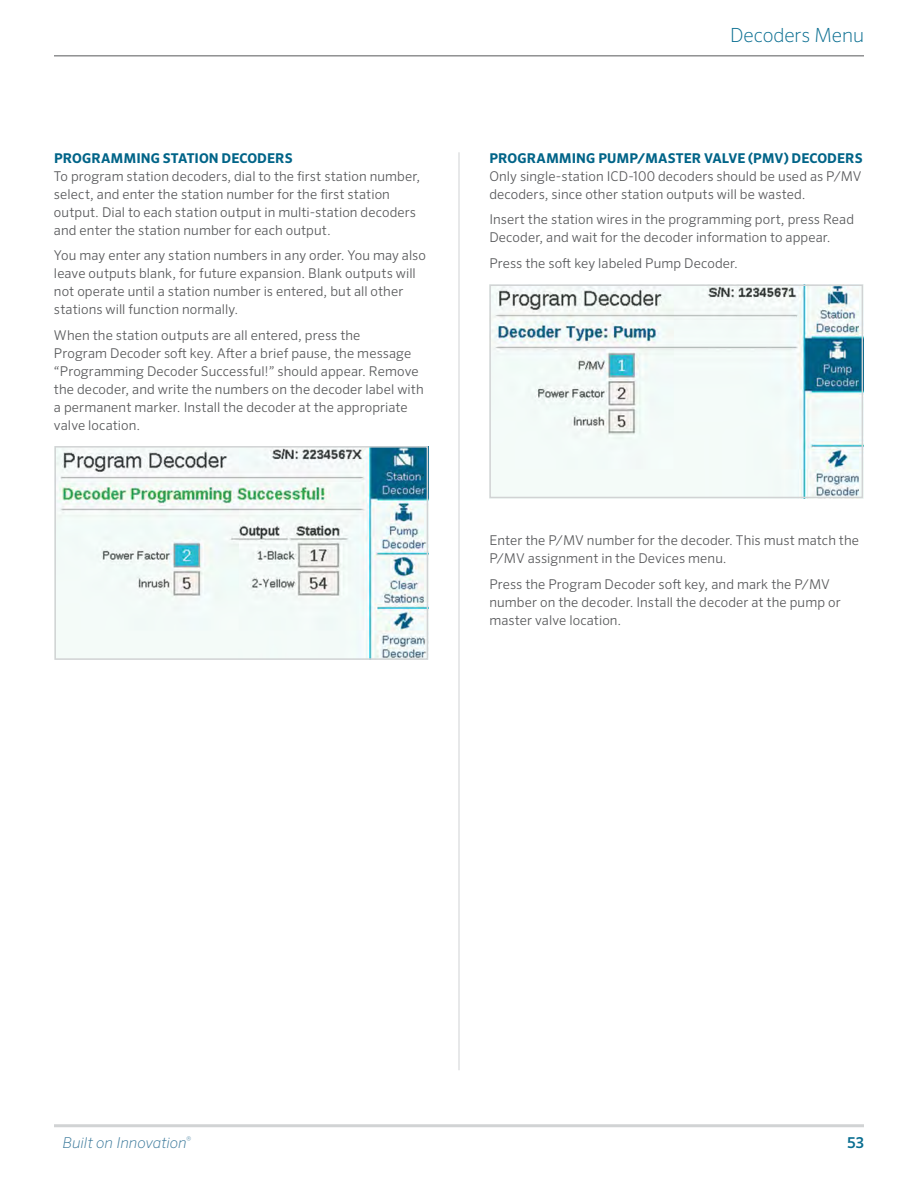
<style>
.page{position:relative;width:918px;height:1188px;background:#fff}
.page>*{position:absolute;margin:0;border:0;box-sizing:border-box;transform-origin:0 0}
.t1{font:200 19.5px "Sero Pro";letter-spacing:-.005em;color:#086d90}
.t2{font:italic 200 15px "Sero Pro";color:#387799}
.t3{font:500 15px "Sero Pro";color:#086d90}
.t4{font:300 13.5px/18px "Sero Pro";letter-spacing:.005em;color:#58595b}
.t5{font:700 13.5px "Sero Pro";letter-spacing:.005em;color:#006488}
</style>
<div class="page">
<hr style="left:54px;top:1124px;width:810px;height:3px;background:#d1d3d4">
<hr style="left:54px;top:56px;width:810px;height:1px;background:#58595b">
<img style="left:57px;top:449px;width:368px;height:208px">
<div style="left:54px;top:446px;width:374px;height:214px;border:2px solid #d1d3d4"></div>
<img style="left:492px;top:287px;width:368px;height:208px">
<div style="left:489px;top:284px;width:374px;height:214px;border:2px solid #d1d3d4"></div>
<hr style="left:459px;top:152px;width:1px;height:918px;background:#d1d3d4">
<p class="t5" style="left:54px;top:150px;width:240px">PROGRAMMING STATION DECODERS</p>
<p class="t4" style="left:54px;top:167px;width:368px">To program station decoders, dial to the first station number, select, and enter the station number for the first station output. Dial to each station output in multi-station decoders and enter the station number for each output.</p>
<p class="t4" style="left:54px;top:246px;width:374px">You may enter any station numbers in any order. You may also leave outputs blank, for future expansion. Blank outputs will not operate until a station number is entered, but all other stations will function normally.</p>
<p class="t4" style="left:54px;top:326px;width:371px">When the station outputs are all entered, press the<br>Program Decoder soft key. After a brief pause, the message “Programming Decoder Successful!” should appear. Remove the decoder, and write the numbers on the decoder label with a permanent marker. Install the decoder at the appropriate valve location.</p>
<h1 class="t1" style="left:730px;top:24px;width:135px">Decoders Menu</h1>
<p class="t5" style="left:489px;top:150px;width:375px">PROGRAMMING PUMP/MASTER VALVE (PMV) DECODERS</p>
<p class="t4" style="left:489px;top:167px;width:374px">Only single-station ICD-100 decoders should be used as P/MV decoders, since other station outputs will be wasted.</p>
<p class="t4" style="left:489px;top:210px;width:366px">Insert the station wires in the programming port, press Read<br>Decoder, and wait for the decoder information to appear.</p>
<p class="t4" style="left:489px;top:254px;width:250px">Press the soft key labeled Pump Decoder.</p>
<p class="t4" style="left:489px;top:531px;width:371px">Enter the P/MV number for the decoder. This must match the<br>P/MV assignment in the Devices menu.</p>
<p class="t4" style="left:489px;top:575px;width:353px">Press the Program Decoder soft key, and mark the P/MV number on the decoder. Install the decoder at the pump or master valve location.</p>
<p class="t2" style="left:63px;top:1133px;width:130px">Built on Innovation<sup>®</sup></p>
<p class="t3" style="left:847px;top:1133px;width:18px">53</p>
</div>
